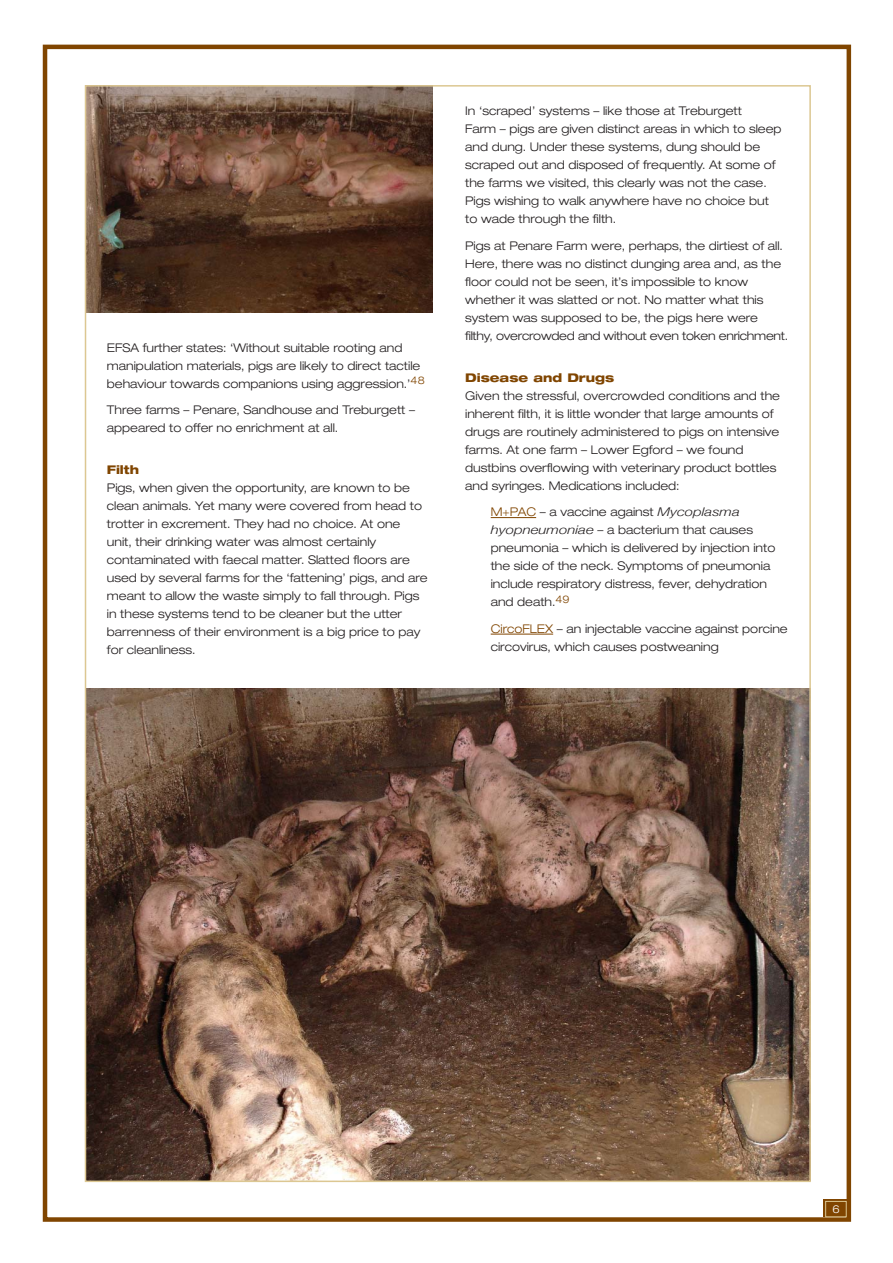
<style>
.page{position:relative;width:893px;height:1263px;background:#fff}
.page>*{position:absolute;margin:0;border:0;box-sizing:border-box;transform-origin:0 0}
.t1{font:300 expanded 12px/18px "Helvetica Neue";color:#231f20}
.t2{font:800 expanded 12px "Helvetica Neue";color:#804500}
.t3{font:300 expanded 10.95px "Helvetica Neue";color:#fff}
.s1{color:#804500}
.s2{font-style:italic;font-stretch:normal}
</style>
<div class="page">
<div style="left:43px;top:45px;width:808px;height:1177px;border:4px solid #804500"></div>
<svg style="left:490px;top:517px;width:46px;height:1px"></svg>
<hr style="left:490px;top:634px;width:63px;height:1px;background:#804500">
<div style="left:823px;top:1199px;width:23px;height:18px;background:#804500"></div>
<div style="left:825px;top:1201px;width:21px;height:16px;border:1px solid #dcc792"></div>
<img style="left:88px;top:88px;width:344px;height:225px">
<img style="left:88px;top:689px;width:719px;height:490px">
<p class="t1" style="left:107px;top:339px;width:319px">EFSA further states: ‘Without suitable rooting and manipulation materials, pigs are likely to direct tactile behaviour towards companions using aggression.’<sup>48</sup></p>
<p class="t1" style="left:107px;top:402px;width:310px">Three farms – Penare, Sandhouse and Treburgett – appeared to offer no enrichment at all.</p>
<p class="t2" style="left:107px;top:465px;width:34px">Filth</p>
<p class="t1" style="left:107px;top:480px;width:322px">Pigs, when given the opportunity, are known to be clean animals. Yet many were covered from head to trotter in excrement. They had no choice. At one unit, their drinking water was almost certainly contaminated with faecal matter. Slatted floors are used by several farms for the ‘fattening’ pigs, and are meant to allow the waste simply to fall through. Pigs in these systems tend to be cleaner but the utter barrenness of their environment is a big price to pay for cleanliness.</p>
<p class="t1" style="left:465px;top:103px;width:318px">In ‘scraped’ systems – like those at Treburgett<br>Farm – pigs are given distinct areas in which to sleep and dung. Under these systems, dung should be scraped out and disposed of frequently. At some of the farms we visited, this clearly was not the case.<br>Pigs wishing to walk anywhere have no choice but to wade through the filth.</p>
<p class="t1" style="left:465px;top:238px;width:324px">Pigs at Penare Farm were, perhaps, the dirtiest of all.<br>Here, there was no distinct dunging area and, as the floor could not be seen, it’s impossible to know whether it was slatted or not. No matter what this system was supposed to be, the pigs here were filthy, overcrowded and without even token enrichment.</p>
<p class="t2" style="left:465px;top:373px;width:151px">Disease and Drugs</p>
<p class="t1" style="left:465px;top:388px;width:316px">Given the stressful, overcrowded conditions and the inherent filth, it is little wonder that large amounts of drugs are routinely administered to pigs on intensive farms. At one farm – Lower Egford – we found dustbins overflowing with veterinary product bottles and syringes. Medications included:</p>
<p class="t1" style="left:490px;top:504px;width:286px"><span class="s1">M+PAC</span> – a vaccine against <span class="s2">Mycoplasma hyopneumoniae</span> – a bacterium that causes pneumonia – which is delivered by injection into the side of the neck. Symptoms of pneumonia include respiratory distress, fever, dehydration and death.<sup>49</sup></p>
<p class="t1" style="left:490px;top:621px;width:298px"><span class="s1">CircoFLEX</span> – an injectable vaccine against porcine circovirus, which causes postweaning</p>
<p class="t3" style="left:832px;top:1205px;width:9px">6</p>
</div>
